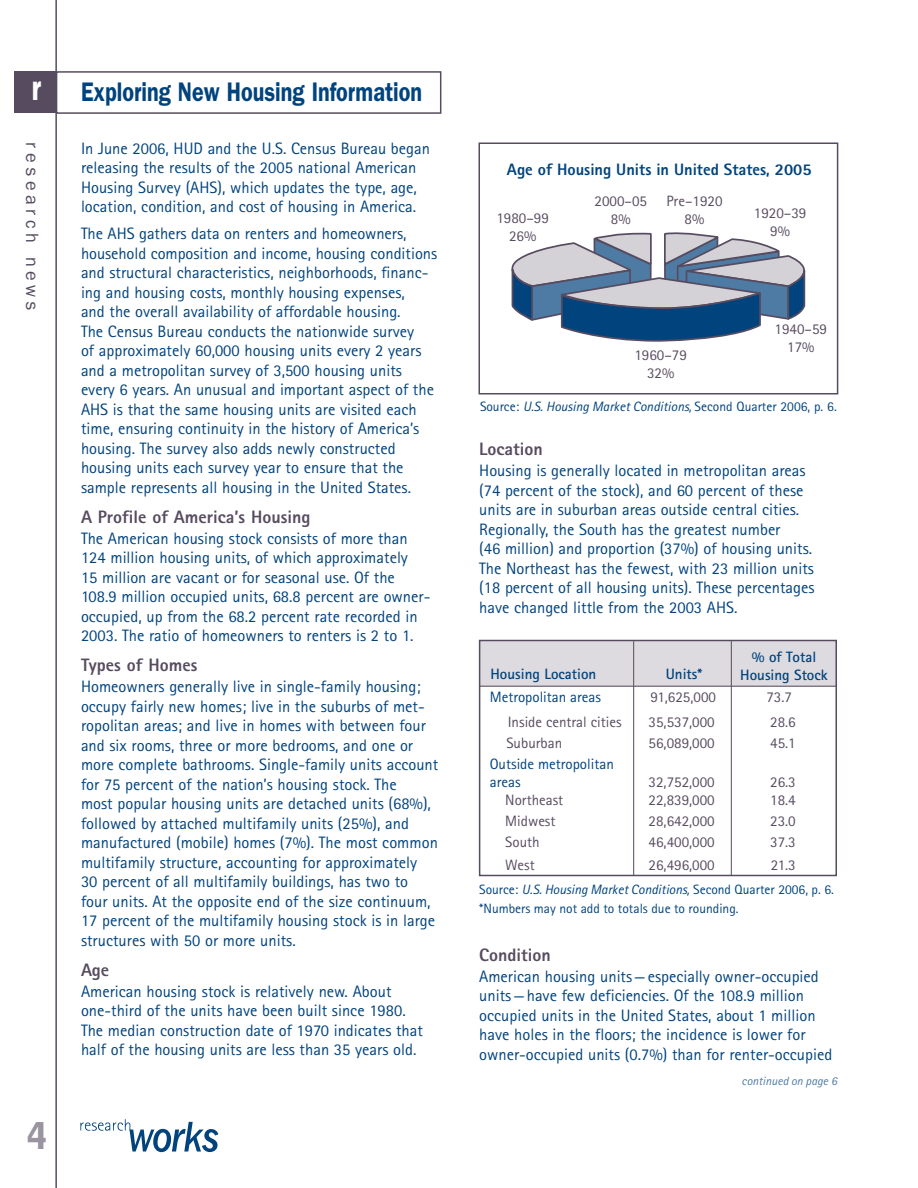
<style>
.page{position:relative;width:918px;height:1188px;background:#fff}
.page>*{position:absolute;margin:0;border:0;box-sizing:border-box;transform-origin:0 0}
.t1{font:600 36px "Franklin Gothic";color:#fff;scale:.8 1}
.article_head{font:600 27px "Franklin Gothic";color:#00437d;scale:.8 1}
.subhead_1{font:800 18px "Rotis Sans Serif";color:#574b60}
.t2{font:18px "Franklin Gothic";letter-spacing:.25em;color:#574b60}
.body_text{font:16.5px/19.5px "Rotis Sans Serif";color:#00437d}
.t3{font:800 16.5px "Rotis Sans Serif";color:#00437d}
.table_text{font:15px "Rotis Sans Serif";color:#574b60}
.table_text-2{font:15px/18px "Rotis Sans Serif";color:#00437d}
.table_text-3{font:700 15px "Rotis Sans Serif";color:#00437d}
.table_text-4{font:13.5px "Rotis Sans Serif";color:#00437d}
.body_text-2{font:13.5px "Rotis Sans Serif";color:#00437d}
.t4{font:italic 12px "Rotis Sans Serif";color:#4d7ba4}
.s1{font-style:italic}
</style>
<div class="page">
<hr style="left:55px;top:0;width:2px;height:1188px;background:#574b60">
<div style="left:15px;top:71px;width:41px;height:42px;background:#574b60"></div>
<svg style="left:80px;top:1119px;width:138px;height:33px"></svg>
<div style="left:480px;top:640px;width:357px;height:46px;background:#dddbdf"></div>
<div style="left:56px;top:71px;width:385px;height:43px;border:2px solid #574b60"></div>
<div style="left:478px;top:142px;width:360px;height:252px;border:2px solid #574b60"></div>
<div style="left:479px;top:640px;width:358px;height:236px;border:2px solid #574b60"></div>
<hr style="left:479px;top:686px;width:358px;height:1px;background:#574b60">
<hr style="left:731px;top:641px;width:1px;height:235px;background:#574b60">
<hr style="left:633px;top:641px;width:1px;height:235px;background:#574b60">
<svg style="left:512px;top:232px;width:293px;height:110px"></svg>
<h1 class="t1" style="left:31px;top:67px;width:14px">r</h1>
<p class="t2" style="left:43px;top:142px;width:170px;rotate:90deg">research news</p>
<p class="article_head" style="left:81px;top:76px;width:428px">Exploring New Housing Information</p>
<p class="body_text" style="left:81px;top:138px;width:351px">In June 2006, HUD and the U.S. Census Bureau began releasing the results of the 2005 national American Housing Survey (AHS), which updates the type, age, location, condition, and cost of housing in America.</p>
<p class="body_text" style="left:81px;top:224px;width:358px">The AHS gathers data on renters and homeowners, household composition and income, housing conditions and structural characteristics, neighborhoods, financ&shy;ing and housing costs, monthly housing expenses,<br>and the overall availability of affordable housing.<br>The Census Bureau conducts the nationwide survey<br>of approximately 60,000 housing units every 2 years and a metropolitan survey of 3,500 housing units every 6 years. An unusual and important aspect of the AHS is that the same housing units are visited each time, ensuring continuity in the history of America’s housing. The survey also adds newly constructed housing units each survey year to ensure that the sample represents all housing in the United States.</p>
<p class="subhead_1" style="left:81px;top:505px;width:231px">A Profile of America’s Housing</p>
<p class="body_text" style="left:81px;top:528px;width:351px">The American housing stock consists of more than 124 million housing units, of which approximately<br>15 million are vacant or for seasonal use. Of the 108.9 million occupied units, 68.8 percent are owner&shy;occupied, up from the 68.2 percent rate recorded in 2003. The ratio of homeowners to renters is 2 to 1.</p>
<p class="subhead_1" style="left:81px;top:654px;width:118px">Types of Homes</p>
<p class="body_text" style="left:81px;top:677px;width:359px">Homeowners generally live in single-family housing; occupy fairly new homes; live in the suburbs of met&shy;ropolitan areas; and live in homes with between four and six rooms, three or more bedrooms, and one or more complete bathrooms. Single-family units account for 75 percent of the nation’s housing stock. The<br>most popular housing units are detached units (68%), followed by attached multifamily units (25%), and manufactured (mobile) homes (7%). The most common multifamily structure, accounting for approximately<br>30 percent of all multifamily buildings, has two to four units. At the opposite end of the size continuum, 17 percent of the multifamily housing stock is in large structures with 50 or more units.</p>
<p class="subhead_1" style="left:81px;top:958px;width:30px">Age</p>
<p class="body_text" style="left:81px;top:981px;width:344px">American housing stock is relatively new. About one-third of the units have been built since 1980.<br>The median construction date of 1970 indicates that half of the housing units are less than 35 years old.</p>
<p class="t3" style="left:507px;top:159px;width:306px">Age of Housing Units in United States, 2005</p>
<p class="table_text" style="left:496px;top:210px;width:54px">1980–99</p>
<p class="table_text" style="left:509px;top:228px;width:29px">26%</p>
<p class="table_text" style="left:666px;top:192px;width:58px">Pre–1920</p>
<p class="table_text" style="left:685px;top:210px;width:21px">8%</p>
<p class="table_text" style="left:595px;top:192px;width:54px">2000–05</p>
<p class="table_text" style="left:611px;top:210px;width:21px">8%</p>
<p class="table_text" style="left:754px;top:204px;width:54px">1920–39</p>
<p class="table_text" style="left:770px;top:222px;width:21px">9%</p>
<p class="table_text" style="left:634px;top:346px;width:54px">1960–79</p>
<p class="table_text" style="left:647px;top:364px;width:29px">32%</p>
<p class="table_text" style="left:775px;top:321px;width:54px">1940–59</p>
<p class="table_text" style="left:787px;top:339px;width:29px">17%</p>
<p class="body_text-2" style="left:480px;top:398px;width:358px">Source: <span class="s1">U.S. Housing Market Conditions,</span> Second Quarter 2006, p. 6.</p>
<p class="subhead_1" style="left:479px;top:438px;width:65px">Location</p>
<p class="body_text" style="left:479px;top:461px;width:337px">Housing is generally located in metropolitan areas (74 percent of the stock), and 60 percent of these units are in suburban areas outside central cities.<br>Regionally, the South has the greatest number<br>(46 million) and proportion (37%) of housing units.<br>The Northeast has the fewest, with 23 million units (18 percent of all housing units). These percentages have changed little from the 2003 AHS.</p>
<p class="table_text-3" style="left:752px;top:647px;width:66px">% of Total</p>
<p class="table_text-3" style="left:490px;top:665px;width:107px">Housing Location</p>
<p class="table_text-3" style="left:666px;top:665px;width:38px">Units*</p>
<p class="table_text-3" style="left:740px;top:665px;width:89px">Housing Stock</p>
<p class="table_text-2" style="left:490px;top:688px;width:113px">Metropolitan areas</p>
<p class="table_text" style="left:650px;top:688px;width:67px">91,625,000</p>
<p class="table_text" style="left:766px;top:688px;width:27px">73.7</p>
<p class="table_text" style="left:508px;top:713px;width:115px">Inside central cities</p>
<p class="table_text" style="left:649px;top:713px;width:68px">35,537,000</p>
<p class="table_text" style="left:770px;top:713px;width:27px">28.6</p>
<p class="table_text" style="left:506px;top:734px;width:57px">Suburban</p>
<p class="table_text" style="left:649px;top:734px;width:68px">56,089,000</p>
<p class="table_text" style="left:770px;top:734px;width:27px">45.1</p>
<p class="table_text-2" style="left:490px;top:755px;width:126px">Outside metropolitan areas</p>
<p class="table_text" style="left:649px;top:773px;width:68px">32,752,000</p>
<p class="table_text" style="left:770px;top:773px;width:27px">26.3</p>
<p class="table_text" style="left:505px;top:791px;width:60px">Northeast</p>
<p class="table_text" style="left:649px;top:791px;width:68px">22,839,000</p>
<p class="table_text" style="left:770px;top:791px;width:27px">18.4</p>
<p class="table_text" style="left:505px;top:812px;width:52px">Midwest</p>
<p class="table_text" style="left:649px;top:812px;width:68px">28,642,000</p>
<p class="table_text" style="left:770px;top:812px;width:27px">23.0</p>
<p class="table_text" style="left:505px;top:833px;width:36px">South</p>
<p class="table_text" style="left:649px;top:833px;width:68px">46,400,000</p>
<p class="table_text" style="left:770px;top:833px;width:27px">37.3</p>
<p class="table_text" style="left:505px;top:856px;width:31px">West</p>
<p class="table_text" style="left:649px;top:856px;width:68px">26,496,000</p>
<p class="table_text" style="left:771px;top:856px;width:27px">21.3</p>
<p class="table_text-4" style="left:479px;top:881px;width:356px">Source: <span class="s1">U.S. Housing Market Conditions,</span> Second Quarter 2006, p. 6.</p>
<p class="table_text-4" style="left:479px;top:900px;width:261px">*Numbers may not add to totals due to rounding.</p>
<p class="subhead_1" style="left:479px;top:943px;width:73px">Condition</p>
<p class="body_text" style="left:479px;top:966px;width:355px">American housing units—especially owner-occupied units—have few deficiencies. Of the 108.9 million occupied units in the United States, about 1 million have holes in the floors; the incidence is lower for owner-occupied units (0.7%) than for renter-occupied</p>
<p class="t4" style="left:742px;top:1073px;width:97px">continued on page 6</p>
</div>
